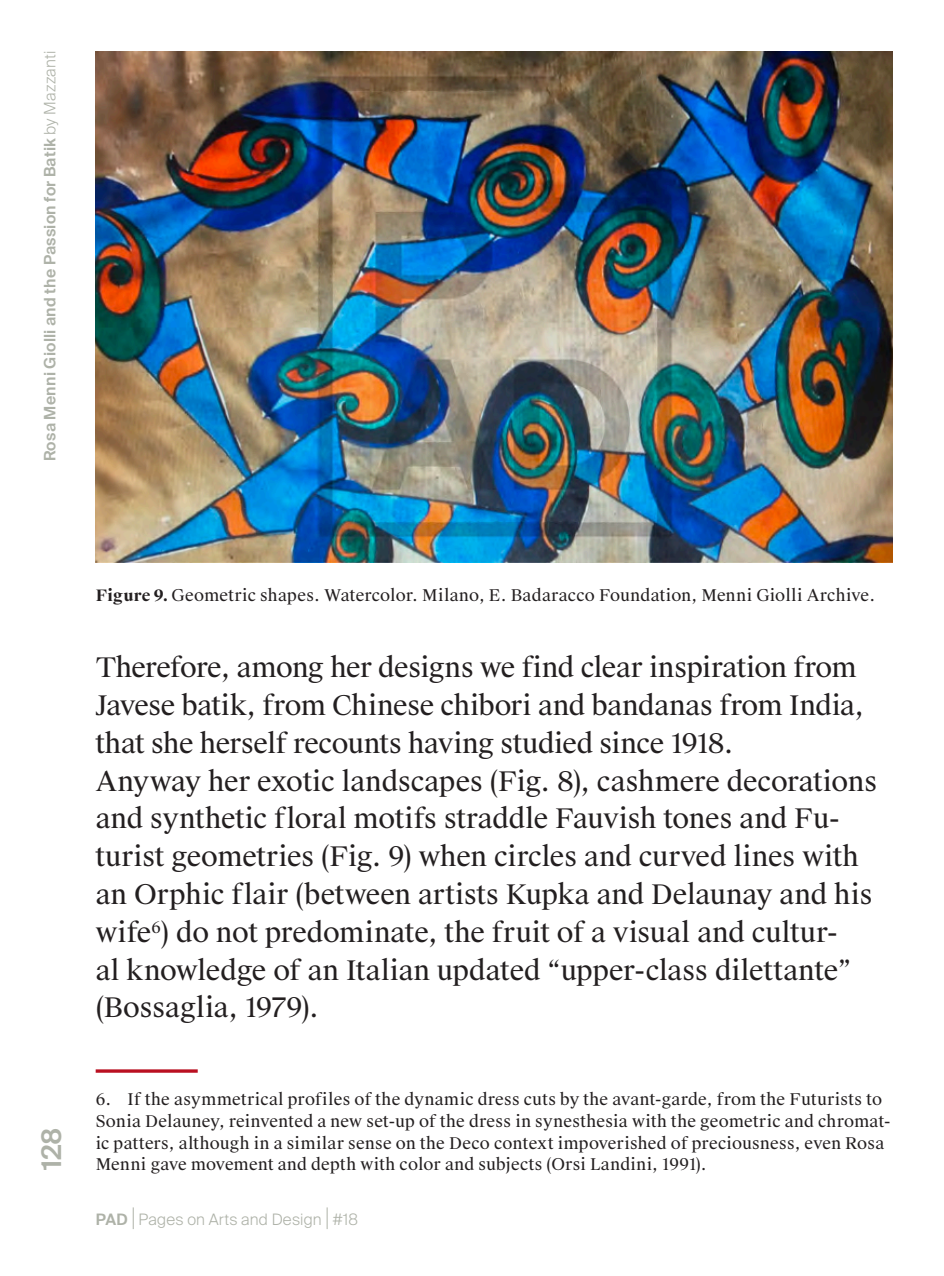
<style>
.page{position:relative;width:944px;height:1276px;background:#fff}
.page>*{position:absolute;margin:0;border:0;box-sizing:border-box;transform-origin:0 0}
.TESTO_ARTICOLI{font:27px/37.8px "Suisse Works";letter-spacing:-.005em;color:#231f20}
.t1{font:600 27px "Suisse Intl";color:#aeb2a8}
.NOTE{font:16.2px/21.6px "Suisse Works";letter-spacing:.02em;color:#231f20}
.DIDASCALIA{font:16.2px "Suisse Works";letter-spacing:.015em;color:#231f20}
.t2{font:600 15.75px "Suisse Intl";letter-spacing:.015em;color:#aeb2a8}
.t3{font:300 15.75px "Suisse Intl";letter-spacing:.015em;color:#aeb2a8}
.s1{font-weight:300}
.s2{font-weight:700;font-size:15.75px}
.s3{font-weight:600}
</style>
<div class="page">
<svg style="left:133px;top:1207px;width:1px;height:22px"></svg>
<svg style="left:327px;top:1207px;width:1px;height:22px"></svg>
<hr style="left:96px;top:1069px;width:102px;height:3px;background:#ba1021">
<img style="left:96px;top:51px;width:797px;height:511px">
<p class="t2" style="left:41px;top:461px;width:412px;rotate:-90deg">Rosa Menni Giolli and the Passion for Batik <span class="s1">by Mazzanti</span></p>
<p class="t1" style="left:36px;top:1170px;width:44px;rotate:-90deg">128</p>
<p class="DIDASCALIA" style="left:96px;top:585px;width:781px"><span class="s2">Figure 9.</span> Geometric shapes. Watercolor. Milano, E. Badaracco Foundation, Menni Giolli Archive.</p>
<p class="TESTO_ARTICOLI" style="left:96px;top:649px;width:770px">Therefore, among her designs we find clear inspiration from<br>Javese batik, from Chinese chibori and bandanas from India, that she herself recounts having studied since 1918.</p>
<p class="TESTO_ARTICOLI" style="left:96px;top:762px;width:783px">Anyway her exotic landscapes (Fig. 8), cashmere decorations and synthetic floral motifs straddle Fauvish tones and Fu&shy;turist geometries (Fig. 9) when circles and curved lines with an Orphic flair (between artists Kupka and Delaunay and his wife<sup>6</sup>) do not predominate, the fruit of a visual and cultur-<br>al knowledge of an Italian updated “upper-class dilettante” (Bossaglia, 1979).</p>
<p class="NOTE" style="left:96px;top:1089px;width:796px">6. If the asymmetrical profiles of the dynamic dress cuts by the avant-garde, from the Futurists to Sonia Delauney, reinvented a new set-up of the dress in synesthesia with the geometric and chromat&shy;ic patters, although in a similar sense on the Deco context impoverished of preciousness, even Rosa Menni gave movement and depth with color and subjects (Orsi Landini, 1991).</p>
<p class="t3" style="left:96px;top:1209px;width:264px"><span class="s3">PAD</span> Pages on Arts and Design #18</p>
</div>
